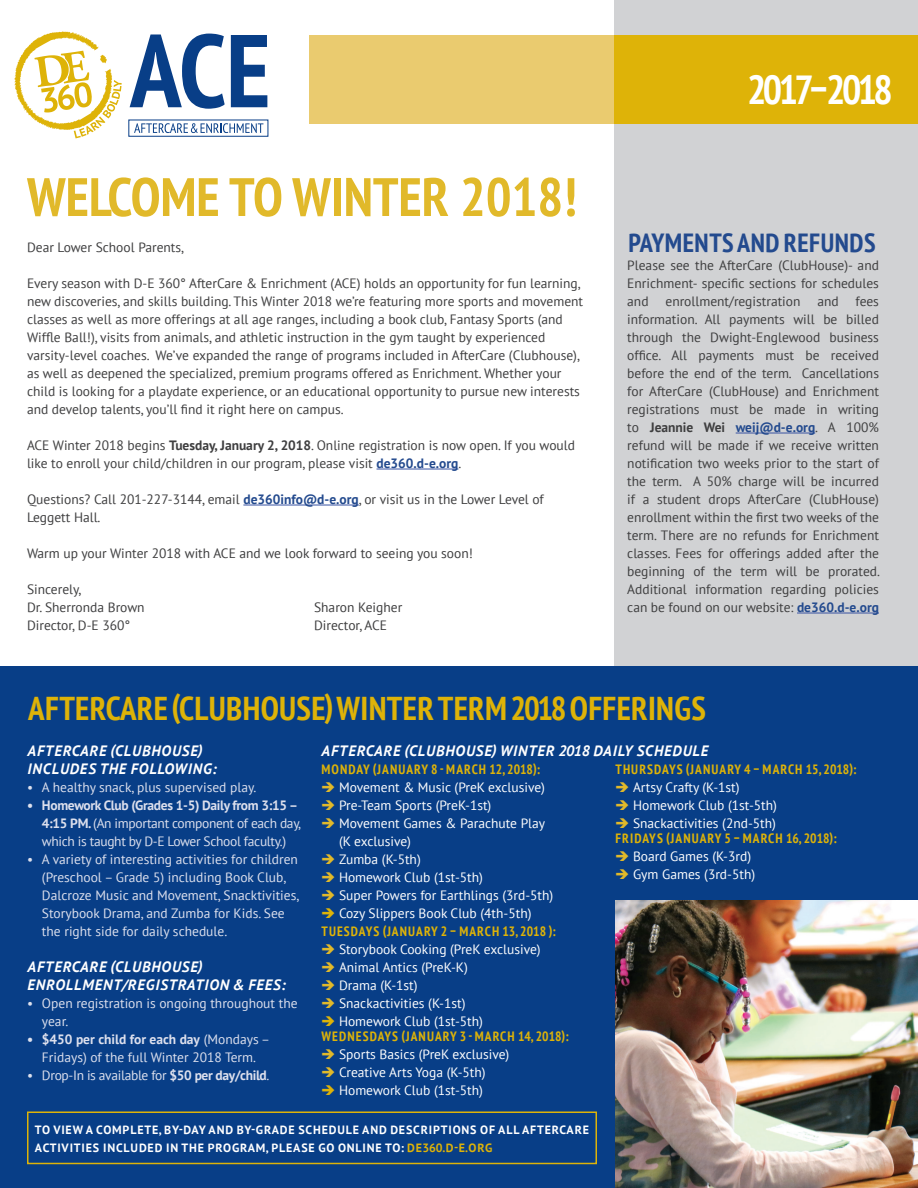
<style>
.page{position:relative;width:918px;height:1188px;background:#fff}
.page>*{position:absolute;margin:0;border:0;box-sizing:border-box;transform-origin:0 0}
.t1{font:700 condensed 54px "PT Sans";color:#e1b92a}
.t2{font:700 condensed 40.5px "PT Sans";letter-spacing:-.09em;color:#fff}
.t3{font:700 condensed 33px "PT Sans";letter-spacing:.01em;color:#deb308}
.t4{font:700 condensed 26.25px "PT Sans";letter-spacing:.02em;color:#234a8e}
.t5{font:italic 700 15px/18px "PT Sans";letter-spacing:.055em;color:#fff}
.t6{font:13.5px/18px "PT Sans";color:#3e3e3f}
.t7{font:13.5px/18px "PT Sans";color:#fff}
.t8{font:13.5px/18px "PT Sans";color:#dde0ed}
.t9{font:700 condensed 13.5px/15px "PT Sans";letter-spacing:.08em;color:#deb308}
.t10{font:13.5px/18px "PT Sans";letter-spacing:-.025em;color:#dde0ed}
.t11{font:700 12px/18px "PT Sans";letter-spacing:.07em;color:#fff}
.s1{font-weight:700}
.s2{font-weight:700;color:#234a8e}
.s3{color:#e1b92a}
.s4{font-weight:400;font-stretch:normal;color:#fff}
.s5{color:#deb308}
</style>
<div class="page">
<div style="left:614px;top:0;width:304px;height:674px;background:#d1d2d4"></div>
<hr style="left:377px;top:469px;width:81px;height:1px;background:#3853a3">
<hr style="left:243px;top:505px;width:116px;height:1px;background:#3853a3">
<hr style="left:736px;top:433px;width:79px;height:1px;background:#3853a3">
<hr style="left:797px;top:613px;width:82px;height:1px;background:#3853a3">
<div style="left:310px;top:35px;width:608px;height:89px;background:#eacb6f"></div>
<div style="left:615px;top:35px;width:303px;height:89px;background:#deb308"></div>
<svg style="left:14px;top:32px;width:108px;height:106px"></svg>
<svg style="left:130px;top:34px;width:95px;height:75px"></svg>
<svg style="left:231px;top:35px;width:36px;height:72px"></svg>
<div style="left:129px;top:120px;width:139px;height:17px;border:1px solid #083e87"></div>
<svg style="left:134px;top:123px;width:129px;height:10px"></svg>
<div style="left:0;top:666px;width:918px;height:522px;background:#083e87"></div>
<img style="left:615px;top:900px;width:303px;height:288px">
<div style="left:27px;top:1112px;width:570px;height:52px;border:2px solid #deb308"></div>
<h1 class="t1" style="left:27px;top:162px;width:551px">WELCOME TO WINTER 2018!</h1>
<p class="t6" style="left:27px;top:238px;width:159px">Dear Lower School Parents,</p>
<p class="t6" style="left:27px;top:274px;width:558px">Every season with D-E 360° AfterCare &amp; Enrichment (ACE) holds an opportunity for fun learning, new discoveries, and skills building. This Winter 2018 we’re featuring more sports and movement classes as well as more offerings at all age ranges, including a book club, Fantasy Sports (and Wiffle Ball!), visits from animals, and athletic instruction in the gym taught by experienced varsity-level coaches. We’ve expanded the range of programs included in AfterCare (Clubhouse), as well as deepened the specialized, premium programs offered as Enrichment. Whether your child is looking for a playdate experience, or an educational opportunity to pursue new interests and develop talents, you’ll find it right here on campus.</p>
<p class="t6" style="left:27px;top:436px;width:550px">ACE Winter 2018 begins <span class="s1">Tuesday, January 2, 2018</span>. Online registration is now open. If you would like to enroll your child/children in our program, please visit <span class="s2">de360.d-e.org</span>.</p>
<p class="t6" style="left:27px;top:490px;width:518px">Questions? Call 201-227-3144, email <span class="s2">de360info@d-e.org</span>, or visit us in the Lower Level of<br>Leggett Hall.</p>
<p class="t6" style="left:27px;top:544px;width:447px">Warm up your Winter 2018 with ACE and we look forward to seeing you soon!</p>
<p class="t6" style="left:27px;top:580px;width:119px">Sincerely,<br>Dr. Sherronda Brown<br>Director, D-E 360°</p>
<p class="t6" style="left:314px;top:598px;width:90px">Sharon Keigher<br>Director, ACE</p>
<h2 class="t2" style="left:747px;top:63px;width:147px">2017–2018</h2>
<h3 class="t4" style="left:628px;top:226px;width:249px">PAYMENTS AND REFUNDS</h3>
<p class="t6" style="left:627px;top:256px;width:254px;text-align:justify">Please see the AfterCare (ClubHouse)- and Enrichment- specific sections for schedules and enrollment/registration and fees information. All payments will be billed through the Dwight-Englewood business office. All payments must be received before the end of the term. Cancellations for AfterCare (ClubHouse) and Enrichment registrations must be made in writing to <span class="s1">Jeannie Wei</span> <span class="s2">weij@d-e.org</span>. A 100% refund will be made if we receive written notification two weeks prior to the start of the term. A 50% charge will be incurred if a student drops AfterCare (ClubHouse) enrollment within the first two weeks of the term. There are no refunds for Enrichment classes. Fees for offerings added after the beginning of the term will be prorated.<br>Additional information regarding policies can be found on our website: <span class="s2">de360.d-e.org</span></p>
<h3 class="t3" style="left:28px;top:687px;width:679px">AFTERCARE (CLUBHOUSE) WINTER TERM 2018 OFFERINGS</h3>
<p class="t5" style="left:28px;top:742px;width:191px">AFTERCARE (CLUBHOUSE)<br>INCLUDES THE FOLLOWING:</p>
<p class="t8" style="left:27px;top:778px;width:231px">• A healthy snack, plus supervised play.</p>
<p class="t10" style="left:42px;top:796px;width:261px;text-indent:-15px"><span class="s1">• Homework Club (Grades 1-5) Daily from 3:15 –<br>4:15 PM.</span> (An important component of each day, which is taught by D-E Lower School faculty.)</p>
<p class="t8" style="left:42px;top:850px;width:259px;text-indent:-15px">• A variety of interesting activities for children (Preschool – Grade 5) including Book Club, Dalcroze Music and Movement, Snacktivities, Storybook Drama, and Zumba for Kids. See the right side for daily schedule.</p>
<p class="t5" style="left:28px;top:958px;width:260px">AFTERCARE (CLUBHOUSE)<br>ENROLLMENT/REGISTRATION &amp; FEES:</p>
<p class="t8" style="left:42px;top:994px;width:257px;text-indent:-15px">• Open registration is ongoing throughout the year.</p>
<p class="t8" style="left:27px;top:1030px;width:245px;text-align:center"><span class="s1">• $450 per child for each day</span> (Mondays –<br>Fridays) of the full Winter 2018 Term.</p>
<p class="t10" style="left:27px;top:1066px;width:244px">• Drop-In is available for <span class="s1">$50 per day/child</span>.</p>
<p class="t5" style="left:322px;top:742px;width:388px">AFTERCARE (CLUBHOUSE) WINTER 2018 DAILY SCHEDULE</p>
<p class="t9" style="left:322px;top:762px;width:220px">MONDAY (JANUARY 8 - MARCH 12, 2018):</p>
<p class="t7" style="left:321px;top:778px;width:226px"><span class="s3">➔</span> Movement &amp; Music (PreK exclusive)</p>
<p class="t7" style="left:321px;top:796px;width:172px"><span class="s3">➔</span> Pre-Team Sports (PreK-1st)</p>
<p class="t7" style="left:339px;top:814px;width:208px;text-indent:-18px"><span class="s3">➔</span> Movement Games &amp; Parachute Play (K exclusive)</p>
<p class="t7" style="left:321px;top:850px;width:101px"><span class="s3">➔</span> Zumba (K-5th)</p>
<p class="t7" style="left:321px;top:868px;width:163px"><span class="s3">➔</span> Homework Club (1st-5th)</p>
<p class="t7" style="left:321px;top:886px;width:234px"><span class="s3">➔</span> Super Powers for Earthlings (3rd-5th)</p>
<p class="t9" style="left:321px;top:904px;width:237px;line-height:18px">➔ <span class="s4">Cozy Slippers Book Club (4th-5th)<br></span>TUESDAYS (JANUARY 2 – MARCH 13, 2018 ):</p>
<p class="t7" style="left:321px;top:940px;width:221px"><span class="s3">➔</span> Storybook Cooking (PreK exclusive)</p>
<p class="t7" style="left:321px;top:958px;width:148px"><span class="s3">➔</span> Animal Antics (PreK-K)</p>
<p class="t7" style="left:321px;top:976px;width:98px"><span class="s3">➔</span> Drama (K-1st)</p>
<p class="t7" style="left:321px;top:994px;width:146px"><span class="s3">➔</span> Snackactivities (K-1st)</p>
<p class="t9" style="left:321px;top:1013px;width:249px">➔ <span class="s4">Homework Club (1st-5th)<br></span>WEDNESDAYS (JANUARY 3 - MARCH 14, 2018):</p>
<p class="t7" style="left:321px;top:1045px;width:190px"><span class="s3">➔</span> Sports Basics (PreK exclusive)</p>
<p class="t7" style="left:321px;top:1063px;width:166px"><span class="s3">➔</span> Creative Arts Yoga (K-5th)</p>
<p class="t7" style="left:321px;top:1081px;width:163px"><span class="s5">➔</span> Homework Club (1st-5th)</p>
<p class="t9" style="left:616px;top:761px;width:242px">THURSDAYS (JANUARY 4 – MARCH 15, 2018):</p>
<p class="t7" style="left:615px;top:778px;width:126px"><span class="s3">➔</span> Artsy Crafty (K-1st)</p>
<p class="t7" style="left:615px;top:796px;width:163px"><span class="s3">➔</span> Homework Club (1st-5th)</p>
<p class="t9" style="left:615px;top:815px;width:223px"><span class="s3">➔</span> <span class="s4">Snackactivities (2nd-5th)<br></span>FRIDAYS (JANUARY 5 – MARCH 16, 2018):</p>
<p class="t7" style="left:615px;top:847px;width:138px"><span class="s3">➔</span> Board Games (K-3rd)</p>
<p class="t7" style="left:615px;top:865px;width:142px"><span class="s3">➔</span> Gym Games (3rd-5th)</p>
<p class="t11" style="left:35px;top:1121px;width:556px">TO VIEW A COMPLETE, BY-DAY AND BY-GRADE SCHEDULE AND DESCRIPTIONS OF ALL AFTERCARE<br>ACTIVITIES INCLUDED IN THE PROGRAM, PLEASE GO ONLINE TO: <span class="s5">DE360.D-E.ORG</span></p>
</div>
